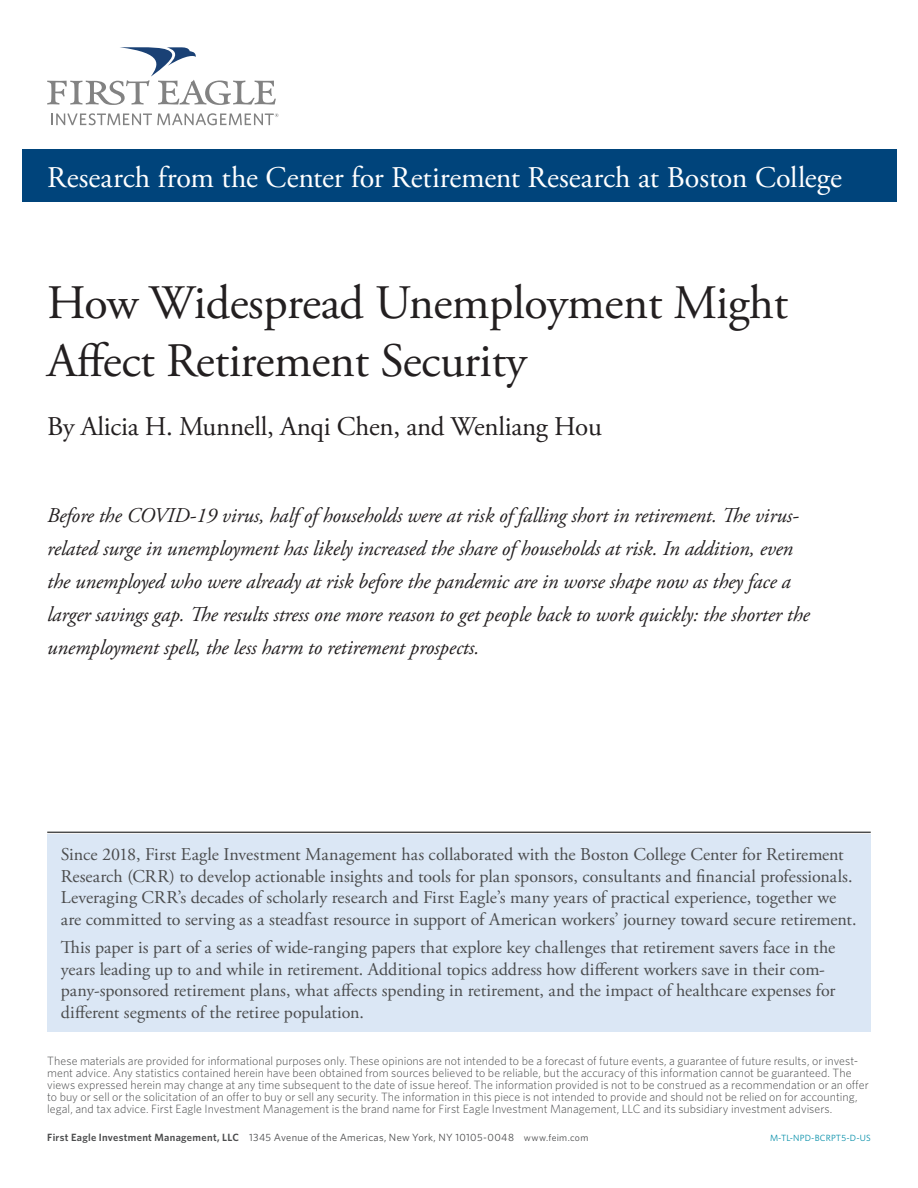
<style>
.page{position:relative;width:918px;height:1188px;background:#fff}
.page>*{position:absolute;margin:0;border:0;box-sizing:border-box;transform-origin:0 0}
.t1{font:48px/57.6px "Adobe Garamond Pro";letter-spacing:-.01em;color:#231f20}
.FE_title{font:30px "Adobe Garamond Pro";letter-spacing:-.005em;color:#fff}
.t2{font:27px "Adobe Garamond Pro";letter-spacing:-.01em;color:#231f20}
.t3{font:italic 21px/33px "Adobe Garamond Pro";letter-spacing:-.005em;color:#231f20}
.FE_footnote{font:18px/21.6px "Adobe Garamond Pro";color:#4b4c4d}
.FE_footnote-2{font:300 12px/12px "Whitney";color:#4b4c4d}
.FE_sign-off_distribu{font:10.5px "Whitney";letter-spacing:.03em;color:#4b4c4d}
.FE_footnote-3{font:9px "Whitney";letter-spacing:.02em;color:#008da8}
.s1{font-weight:600}
.s2{font-size:9.75px}
</style>
<div class="page">
<div style="left:47px;top:834px;width:824px;height:198px;background:#dbe7f5"></div>
<hr style="left:47px;top:832px;width:824px;height:1px;background:#4b4c4d">
<div style="left:22px;top:149px;width:874px;height:52px;background:#00447b"></div>
<svg style="left:51px;top:113px;width:227px;height:12px"></svg>
<svg style="left:47px;top:47px;width:229px;height:58px"></svg>
<p class="FE_title" style="left:47px;top:159px;width:796px">Research from the Center for Retirement Research at Boston College</p>
<p class="t1" style="left:47px;top:276px;width:742px">How Widespread Unemployment Might<br>Affect Retirement Security</p>
<p class="t2" style="left:47px;top:410px;width:556px">By Alicia H. Munnell, Anqi Chen, and Wenliang Hou</p>
<p class="t3" style="left:47px;top:499px;width:764px">Before the COVID-19 virus, half of households were at risk of falling short in retirement. The virus&shy;related surge in unemployment has likely increased the share of households at risk. In addition, even the unemployed who were already at risk before the pandemic are in worse shape now as they face a larger savings gap. The results stress one more reason to get people back to work quickly: the shorter the unemployment spell, the less harm to retirement prospects.</p>
<p class="FE_footnote" style="left:61px;top:844px;width:797px">Since 2018, First Eagle Investment Management has collaborated with the Boston College Center for Retirement Research (CRR) to develop actionable insights and tools for plan sponsors, consultants and financial professionals.<br>Leveraging CRR’s decades of scholarly research and First Eagle’s many years of practical experience, together we are committed to serving as a steadfast resource in support of American workers’ journey toward secure retirement.</p>
<p class="FE_footnote" style="left:61px;top:937px;width:776px">This paper is part of a series of wide-ranging papers that explore key challenges that retirement savers face in the years leading up to and while in retirement. Additional topics address how different workers save in their com&shy;pany-sponsored retirement plans, what affects spending in retirement, and the impact of healthcare expenses for different segments of the retiree population.</p>
<p class="FE_footnote-2" style="left:47px;top:1054px;width:823px">These materials are provided for informational purposes only. These opinions are not intended to be a forecast of future events, a guarantee of future results, or invest&shy;ment advice. Any statistics contained herein have been obtained from sources believed to be reliable, but the accuracy of this information cannot be guaranteed. The views expressed herein may change at any time subsequent to the date of issue hereof. The information provided is not to be construed as a recommendation or an offer to buy or sell or the solicitation of an offer to buy or sell any security. The information in this piece is not intended to provide and should not be relied on for accounting, legal, and tax advice. First Eagle Investment Management is the brand name for First Eagle Investment Management, LLC and its subsidiary investment advisers.</p>
<p class="FE_sign-off_distribu" style="left:47px;top:1130px;width:543px"><span class="s1">First Eagle Investment Management, LLC</span> 1345 Avenue of the Americas, New York, NY 10105-0048 <span class="s2">www.feim.com</span></p>
<p class="FE_footnote-3" style="left:770px;top:1132px;width:102px">M-TL-NPD-BCRPT5-D-US</p>
</div>
